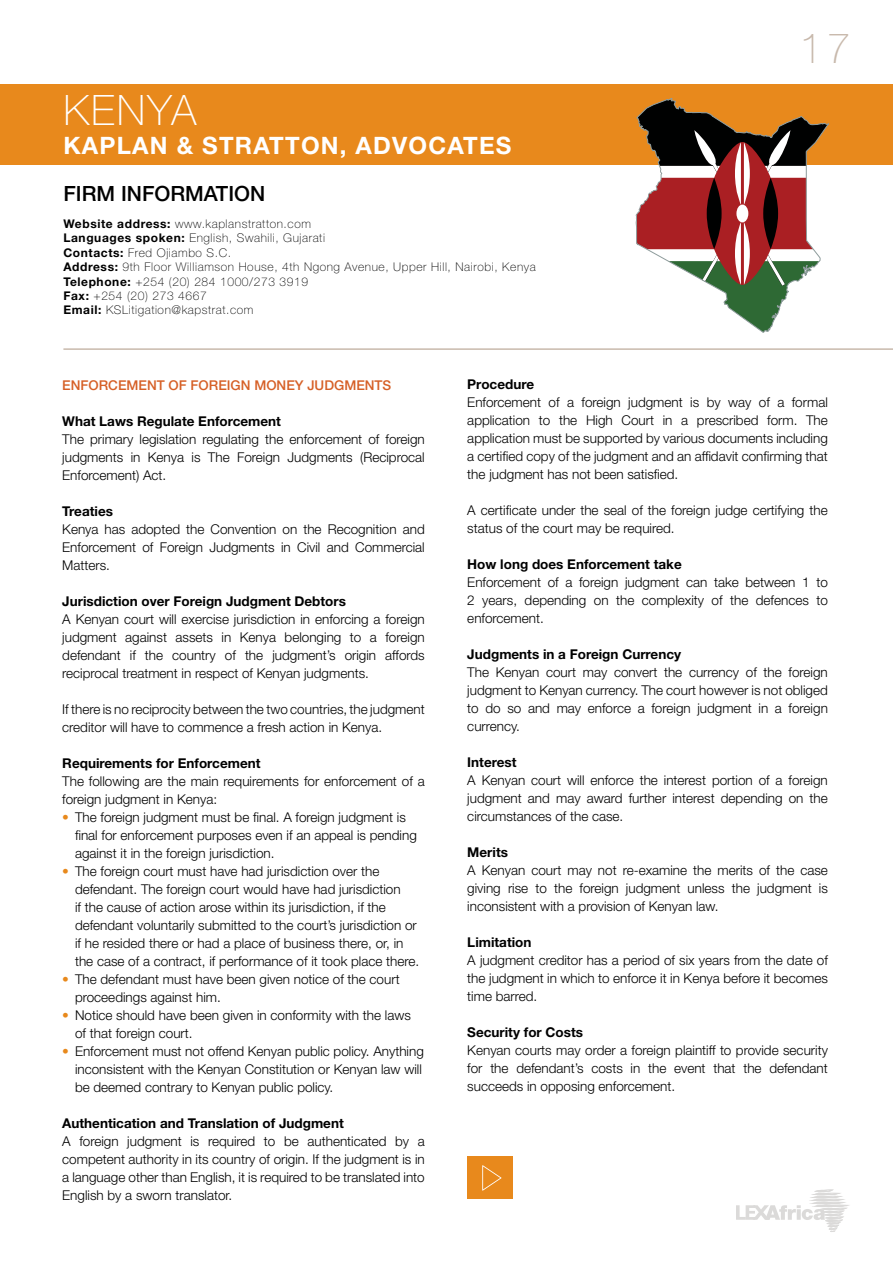
<style>
.page{position:relative;width:893px;height:1263px;background:#fff}
.page>*{position:absolute;margin:0;border:0;box-sizing:border-box;transform-origin:0 0}
.t1{font:100 42px "Helvetica Neue LT Std";letter-spacing:.05em;color:#fff}
.t2{font:100 42px "Helvetica Neue LT Std";color:#c8b9ac}
.t3{font:700 24px "Helvetica Neue LT Std";letter-spacing:.05em;color:#fff}
.t4{font:500 21px "Helvetica Neue LT Std";color:#000}
.t5{font:300 13.5px/18px "Helvetica Neue LT Std";color:#000;text-align:justify}
.t6{font:700 13.5px "Helvetica Neue LT Std";color:#000}
.t7{font:500 13.5px "Helvetica Neue LT Std";color:#d66027}
.t8{font:100 12px/14.4px "Helvetica Neue LT Std";letter-spacing:.05em;color:#000}
.s1{font-weight:700}
.s2{color:#e8891c}
</style>
<div class="page">
<svg style="left:736px;top:1189px;width:113px;height:43px"></svg>
<hr style="left:63px;top:348px;width:830px;height:2px;background:#c8b9ac">
<div style="left:0;top:84px;width:893px;height:81px;background:#e8891c"></div>
<svg style="left:636px;top:98px;width:193px;height:235px"></svg>
<div style="left:468px;top:1157px;width:45px;height:42px;background:#e8891c"></div>
<svg style="left:482px;top:1165px;width:19px;height:26px"></svg>
<h1 class="t1" style="left:63px;top:86px;width:134px">KENYA</h1>
<h2 class="t3" style="left:63px;top:131px;width:450px">KAPLAN &amp; STRATTON, ADVOCATES</h2>
<h3 class="t4" style="left:63px;top:181px;width:203px">FIRM INFORMATION</h3>
<p class="t8" style="left:63px;top:216px;width:474px"><span class="s1">Website address:</span> www.kaplanstratton.com<br><span class="s1">Languages spoken:</span> English, Swahili, Gujarati<br><span class="s1">Contacts:</span> Fred Ojiambo S.C.<br><span class="s1">Address:</span> 9th Floor Williamson House, 4th Ngong Avenue, Upper Hill, Nairobi, Kenya <span class="s1">Telephone:</span> +254 (20) 284 1000/273 3919<br><span class="s1">Fax:</span> +254 (20) 273 4667<br><span class="s1">Email:</span> KSLitigation@kapstrat.com</p>
<h1 class="t2" style="left:799px;top:24px;width:52px">17</h1>
<p class="t7" style="left:62px;top:377px;width:331px">ENFORCEMENT OF FOREIGN MONEY JUDGMENTS</p>
<p class="t6" style="left:62px;top:412px;width:220px">What Laws Regulate Enforcement</p>
<p class="t5" style="left:62px;top:429px;width:364px">The primary legislation regulating the enforcement of foreign judgments in Kenya is The Foreign Judgments (Reciprocal Enforcement) Act.</p>
<p class="t6" style="left:62px;top:502px;width:52px">Treaties</p>
<p class="t5" style="left:62px;top:519px;width:364px">Kenya has adopted the Convention on the Recognition and Enforcement of Foreign Judgments in Civil and Commercial Matters.</p>
<p class="t6" style="left:62px;top:592px;width:285px">Jurisdiction over Foreign Judgment Debtors</p>
<p class="t5" style="left:62px;top:609px;width:364px">A Kenyan court will exercise jurisdiction in enforcing a foreign judgment against assets in Kenya belonging to a foreign defendant if the country of the judgment’s origin affords reciprocal treatment in respect of Kenyan judgments.</p>
<p class="t5" style="left:62px;top:699px;width:364px">If there is no reciprocity between the two countries, the judgment creditor will have to commence a fresh action in Kenya.</p>
<p class="t6" style="left:62px;top:754px;width:200px">Requirements for Enforcement</p>
<p class="t5" style="left:62px;top:771px;width:364px">The following are the main requirements for enforcement of a foreign judgment in Kenya:</p>
<p class="t5" style="left:75px;top:807px;width:343px;text-align:left;text-indent:-13px"><span class="s2">•</span> The foreign judgment must be final. A foreign judgment is final for enforcement purposes even if an appeal is pending against it in the foreign jurisdiction.</p>
<p class="t5" style="left:75px;top:861px;width:346px;text-align:left;text-indent:-13px"><span class="s2">•</span> The foreign court must have had jurisdiction over the defendant. The foreign court would have had jurisdiction<br>if the cause of action arose within its jurisdiction, if the defendant voluntarily submitted to the court’s jurisdiction or if he resided there or had a place of business there, or, in the case of a contract, if performance of it took place there.</p>
<p class="t5" style="left:75px;top:969px;width:326px;text-indent:-13px"><span class="s2">•</span> The defendant must have been given notice of the court proceedings against him.</p>
<p class="t5" style="left:75px;top:1005px;width:337px;text-indent:-13px"><span class="s2">•</span> Notice should have been given in conformity with the laws of that foreign court.</p>
<p class="t5" style="left:75px;top:1041px;width:350px;text-align:left;text-indent:-13px"><span class="s2">•</span> Enforcement must not offend Kenyan public policy. Anything inconsistent with the Kenyan Constitution or Kenyan law will be deemed contrary to Kenyan public policy.</p>
<p class="t6" style="left:62px;top:1114px;width:283px">Authentication and Translation of Judgment</p>
<p class="t5" style="left:62px;top:1131px;width:364px">A foreign judgment is required to be authenticated by a competent authority in its country of origin. If the judgment is in a language other than English, it is required to be translated into English by a sworn translator.</p>
<p class="t6" style="left:467px;top:376px;width:68px">Procedure</p>
<p class="t5" style="left:467px;top:393px;width:362px">Enforcement of a foreign judgment is by way of a formal application to the High Court in a prescribed form. The application must be supported by various documents including a certified copy of the judgment and an affidavit confirming that the judgment has not been satisfied.</p>
<p class="t5" style="left:467px;top:501px;width:362px">A certificate under the seal of the foreign judge certifying the status of the court may be required.</p>
<p class="t6" style="left:467px;top:556px;width:216px">How long does Enforcement take</p>
<p class="t5" style="left:467px;top:573px;width:362px">Enforcement of a foreign judgment can take between 1 to 2 years, depending on the complexity of the defences to enforcement.</p>
<p class="t6" style="left:467px;top:646px;width:215px">Judgments in a Foreign Currency</p>
<p class="t5" style="left:467px;top:663px;width:362px">The Kenyan court may convert the currency of the foreign judgment to Kenyan currency. The court however is not obliged to do so and may enforce a foreign judgment in a foreign currency.</p>
<p class="t6" style="left:467px;top:754px;width:51px">Interest</p>
<p class="t5" style="left:467px;top:771px;width:362px">A Kenyan court will enforce the interest portion of a foreign judgment and may award further interest depending on the circumstances of the case.</p>
<p class="t6" style="left:467px;top:844px;width:42px">Merits</p>
<p class="t5" style="left:467px;top:861px;width:362px">A Kenyan court may not re-examine the merits of the case giving rise to the foreign judgment unless the judgment is inconsistent with a provision of Kenyan law.</p>
<p class="t6" style="left:467px;top:934px;width:66px">Limitation</p>
<p class="t5" style="left:467px;top:951px;width:362px">A judgment creditor has a period of six years from the date of the judgment in which to enforce it in Kenya before it becomes time barred.</p>
<p class="t6" style="left:467px;top:1024px;width:117px">Security for Costs</p>
<p class="t5" style="left:467px;top:1041px;width:362px">Kenyan courts may order a foreign plaintiff to provide security for the defendant’s costs in the event that the defendant succeeds in opposing enforcement.</p>
</div>
